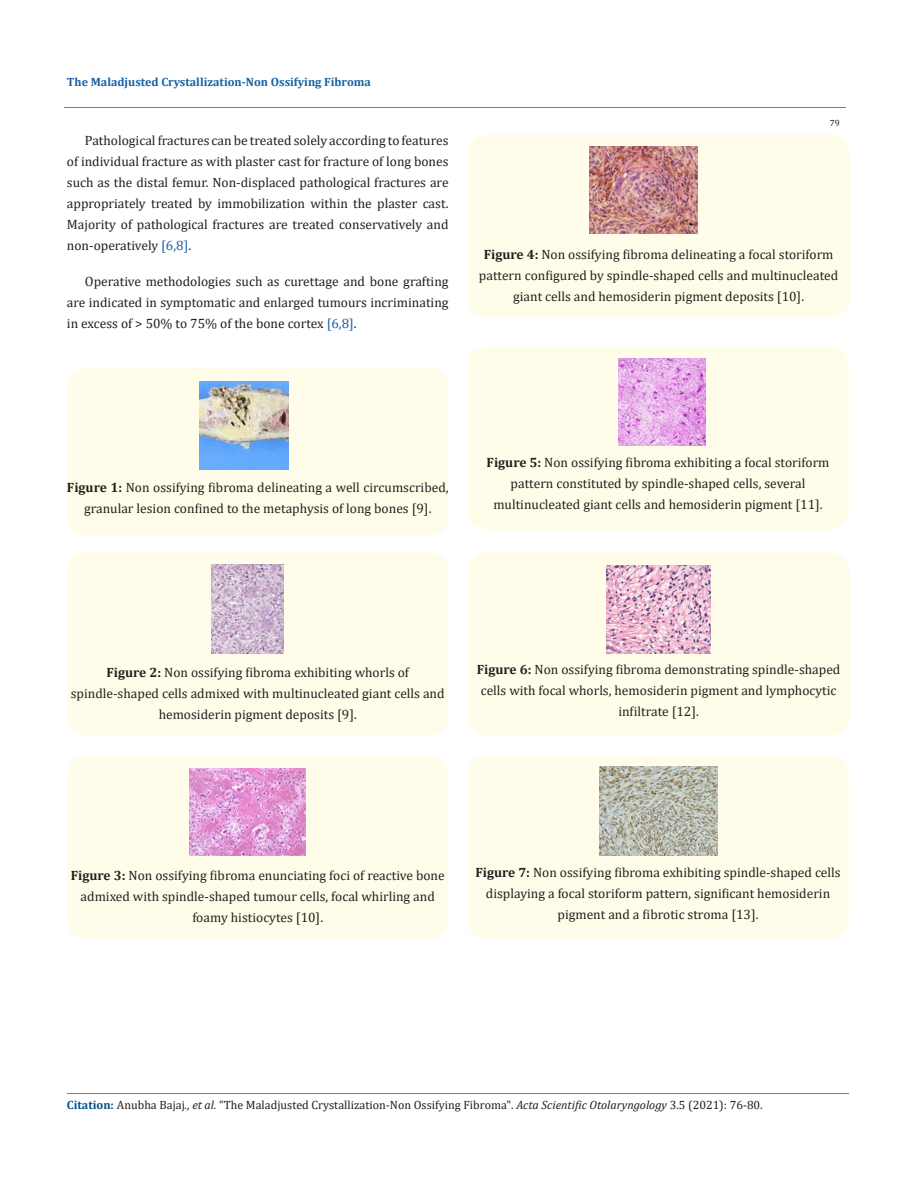
<style>
.page{position:relative;width:917px;height:1188px;background:#fff}
.page>*{position:absolute;margin:0;border:0;box-sizing:border-box;transform-origin:0 0}
.t1{font:13.5px/21px "Cambria";color:#231f20;text-align:center}
.t2{font:12px "Cambria";color:#231f20}
.t3{font:700 12px "Cambria";color:#1560a6}
.t4{font:9px "Cambria";color:#231f20}
.s1{color:#1560a6}
.s2{font-weight:700}
.s3{font-weight:700;color:#035089}
.s4{font-style:italic}
</style>
<div class="page">
<div style="left:67px;top:368px;width:381px;height:168px;background:#fffde9;border-radius:18px"></div>
<img style="left:199px;top:381px;width:89px;height:89px">
<div style="left:67px;top:553px;width:381px;height:182px;background:#fffde9;border-radius:18px"></div>
<img style="left:212px;top:565px;width:71px;height:88px">
<div style="left:67px;top:756px;width:381px;height:183px;background:#fffde9;border-radius:18px"></div>
<img style="left:190px;top:769px;width:115px;height:86px">
<div style="left:468px;top:135px;width:381px;height:183px;background:#fffde9;border-radius:18px"></div>
<img style="left:589px;top:147px;width:108px;height:86px">
<div style="left:467px;top:346px;width:381px;height:183px;background:#fffde9;border-radius:18px"></div>
<img style="left:618px;top:359px;width:87px;height:87px">
<div style="left:468px;top:553px;width:381px;height:182px;background:#fffde9;border-radius:18px"></div>
<img style="left:606px;top:565px;width:104px;height:88px">
<div style="left:467px;top:756px;width:381px;height:183px;background:#fffde9;border-radius:18px"></div>
<img style="left:600px;top:767px;width:117px;height:88px">
<hr style="left:64px;top:108px;width:781px;height:1px;background:#e05d1a">
<hr style="left:67px;top:1094px;width:781px;height:1px;background:#e05d1a">
<p class="t3" style="left:67px;top:73px;width:305px">The Maladjusted Crystallization-Non Ossifying Fibroma</p>
<p class="t1" style="left:67px;top:130px;width:383px;text-align:justify;text-indent:18px">Pathological fractures can be treated solely according to features of individual fracture as with plaster cast for fracture of long bones such as the distal femur. Non-displaced pathological fractures are appropriately treated by immobilization within the plaster cast.<br>Majority of pathological fractures are treated conservatively and non-operatively <span class="s1">[6,8]</span>.</p>
<p class="t1" style="left:67px;top:271px;width:383px;text-align:justify;text-indent:18px">Operative methodologies such as curettage and bone grafting are indicated in symptomatic and enlarged tumours incriminating in excess of &gt; 50% to 75% of the bone cortex <span class="s1">[6,8]</span>.</p>
<p class="t4" style="left:829px;top:118px;width:11px">79</p>
<p class="t1" style="left:479px;top:244px;width:361px"><span class="s2">Figure 4:</span> Non ossifying fibroma delineating a focal storiform pattern configured by spindle-shaped cells and multinucleated giant cells and hemosiderin pigment deposits [10].</p>
<p class="t1" style="left:67px;top:477px;width:383px"><span class="s2">Figure 1:</span> Non ossifying fibroma delineating a well circumscribed, granular lesion confined to the metaphysis of long bones [9].</p>
<p class="t1" style="left:486px;top:452px;width:344px"><span class="s2">Figure 5:</span> Non ossifying fibroma exhibiting a focal storiform pattern constituted by spindle-shaped cells, several multinucleated giant cells and hemosiderin pigment [11].</p>
<p class="t1" style="left:71px;top:661px;width:375px"><span class="s2">Figure 2:</span> Non ossifying fibroma exhibiting whorls of spindle-shaped cells admixed with multinucleated giant cells and hemosiderin pigment deposits [9].</p>
<p class="t1" style="left:477px;top:658px;width:365px"><span class="s2">Figure 6:</span> Non ossifying fibroma demonstrating spindle-shaped cells with focal whorls, hemosiderin pigment and lymphocytic infiltrate [12].</p>
<p class="t1" style="left:71px;top:865px;width:375px"><span class="s2">Figure 3:</span> Non ossifying fibroma enunciating foci of reactive bone admixed with spindle-shaped tumour cells, focal whirling and foamy histiocytes [10].</p>
<p class="t1" style="left:475px;top:862px;width:367px"><span class="s2">Figure 7:</span> Non ossifying fibroma exhibiting spindle-shaped cells displaying a focal storiform pattern, significant hemosiderin pigment and a fibrotic stroma [13].</p>
<p class="t2" style="left:67px;top:1098px;width:697px"><span class="s3">Citation:</span> Anubha Bajaj<span class="s4">., et al.</span> “The Maladjusted Crystallization-Non Ossifying Fibroma". <span class="s4">Acta Scientific Otolaryngology</span> 3.5 (2021): 76-80.</p>
</div>
